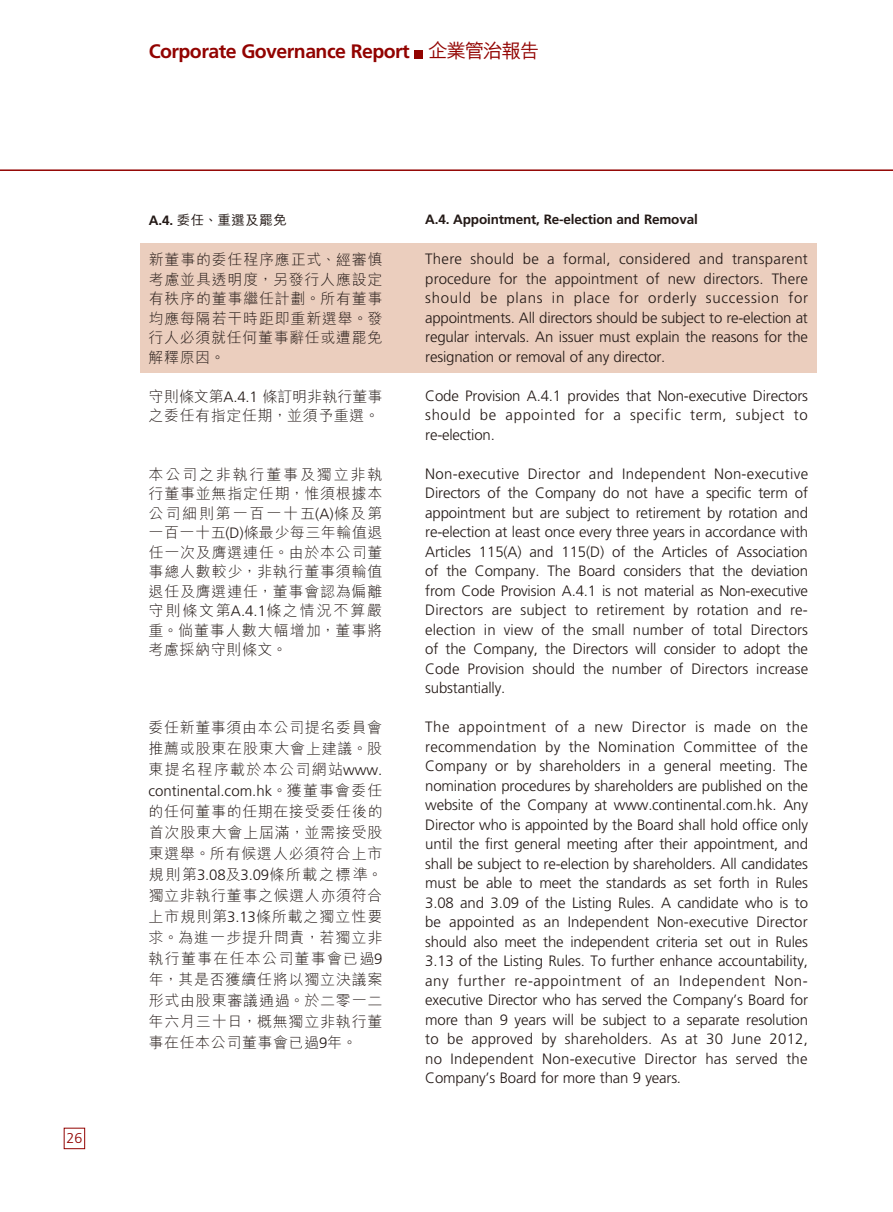
<style>
.page{position:relative;width:893px;height:1212px;background:#fff}
.page>*{position:absolute;margin:0;border:0;box-sizing:border-box;transform-origin:0 0}
.t1{font:700 19.5px "Frutiger LT Std";letter-spacing:-.03em;color:#920300}
.t2{font:300 15px/19.5px "Frutiger LT Std";color:#231916;text-align:justify}
.t3{font:300 15px/19.5px "M Hei HK";letter-spacing:.05em;color:#231916;text-align:justify}
.t4{font:300 15px/19.5px "M Hei HK";letter-spacing:.02em;color:#231916}
.t5{font:300 14.25px "Frutiger LT Std";color:#920300}
.t6{font:700 13.5px "Frutiger LT Std";letter-spacing:-.01em;color:#231916}
.t7{font:500 13.5px "M Hei HK";letter-spacing:.04em;color:#231916}
.s1{font-family:"M Hei HK";font-weight:500}
.s2{font-family:"Frutiger LT Std";font-weight:700}
.s3{font-family:"Frutiger LT Std"}
.s4{font-family:"M Hei HK"}
</style>
<div class="page">
<hr style="left:0;top:169px;width:893px;height:2px;background:#920300">
<div style="left:415px;top:50px;width:8px;height:9px;background:#920300"></div>
<div style="left:64px;top:1128px;width:21px;height:21px;border:1px solid #920300"></div>
<div style="left:140px;top:243px;width:676px;height:129px;background:#ebcebe"></div>
<p class="t5" style="left:67px;top:1130px;width:17px">26</p>
<h1 class="t1" style="left:149px;top:39px;width:392px">Corporate Governance Report <span class="s1">企業管治報告</span></h1>
<p class="t7" style="left:149px;top:210px;width:140px"><span class="s2">A.4.</span> 委任、重選及罷免</p>
<p class="t3" style="left:149px;top:249px;width:236px">新董事的委任程序應正式、經審慎考慮並具透明度，另發行人應設定有秩序的董事繼任計劃。所有董事均應每隔若干時距即重新選舉。發行人必須就任何董事辭任或遭罷免解釋原因。</p>
<p class="t4" style="left:149px;top:386px;width:235px">守則條文第<span class="s3">A.4.1</span> 條訂明非執行董事之委任有指定任期，並須予重選。</p>
<p class="t3" style="left:148px;top:464px;width:236px">本公司之非執行董事及獨立非執行董事並無指定任期，惟須根據本公司細則第一百一十五<span class="s3">(A)</span>條及第一百一十五<span class="s3">(D)</span>條最少每三年輪值退任一次及膺選連任。由於本公司董事總人數較少，非執行董事須輪值退任及膺選連任，董事會認為偏離守則條文第<span class="s3">A.4.1</span>條之情況不算嚴重。倘董事人數大幅增加，董事將考慮採納守則條文。</p>
<p class="t3" style="left:148px;top:716px;width:235px;line-height:21px">委任新董事須由本公司提名委員會推薦或股東在股東大會上建議。股東提名程序載於本公司網站<span class="s3">www.</span></p>
<p class="t2" style="left:148px;top:781px;width:235px">continental.com.hk<span class="s4">。獲董事會委任</span></p>
<p class="t3" style="left:149px;top:800px;width:236px;line-height:21px">的任何董事的任期在接受委任後的首次股東大會上屆滿，並需接受股東選舉。所有候選人必須符合上市規則第<span class="s3">3.08</span>及<span class="s3">3.09</span>條所載之標準。獨立非執行董事之候選人亦須符合上市規則第<span class="s3">3.13</span>條所載之獨立性要求。為進一步提升問責，若獨立非執行董事在任本公司董事會已過<span class="s3">9</span>年，其是否獲續任將以獨立決議案形式由股東審議通過。於二零一二年六月三十日，概無獨立非執行董事在任本公司董事會已過<span class="s3">9</span>年。</p>
<p class="t6" style="left:425px;top:211px;width:274px">A.4. Appointment, Re-election and Removal</p>
<p class="t2" style="left:425px;top:249px;width:384px">There should be a formal, considered and transparent procedure for the appointment of new directors. There should be plans in place for orderly succession for appointments. All directors should be subject to re-election at regular intervals. An issuer must explain the reasons for the resignation or removal of any director.</p>
<p class="t2" style="left:425px;top:386px;width:384px">Code Provision A.4.1 provides that Non-executive Directors should be appointed for a specific term, subject to re-election.</p>
<p class="t2" style="left:425px;top:464px;width:384px">Non-executive Director and Independent Non-executive Directors of the Company do not have a specific term of appointment but are subject to retirement by rotation and re-election at least once every three years in accordance with Articles 115(A) and 115(D) of the Articles of Association of the Company. The Board considers that the deviation from Code Provision A.4.1 is not material as Non-executive Directors are subject to retirement by rotation and re&shy;election in view of the small number of total Directors of the Company, the Directors will consider to adopt the Code Provision should the number of Directors increase substantially.</p>
<p class="t2" style="left:425px;top:717px;width:384px">The appointment of a new Director is made on the recommendation by the Nomination Committee of the Company or by shareholders in a general meeting. The nomination procedures by shareholders are published on the website of the Company at www.continental.com.hk. Any Director who is appointed by the Board shall hold office only until the first general meeting after their appointment, and shall be subject to re-election by shareholders. All candidates must be able to meet the standards as set forth in Rules 3.08 and 3.09 of the Listing Rules. A candidate who is to be appointed as an Independent Non-executive Director should also meet the independent criteria set out in Rules 3.13 of the Listing Rules. To further enhance accountability, any further re-appointment of an Independent Non&shy;executive Director who has served the Company’s Board for more than 9 years will be subject to a separate resolution to be approved by shareholders. As at 30 June 2012, no Independent Non-executive Director has served the Company’s Board for more than 9 years.</p>
</div>
